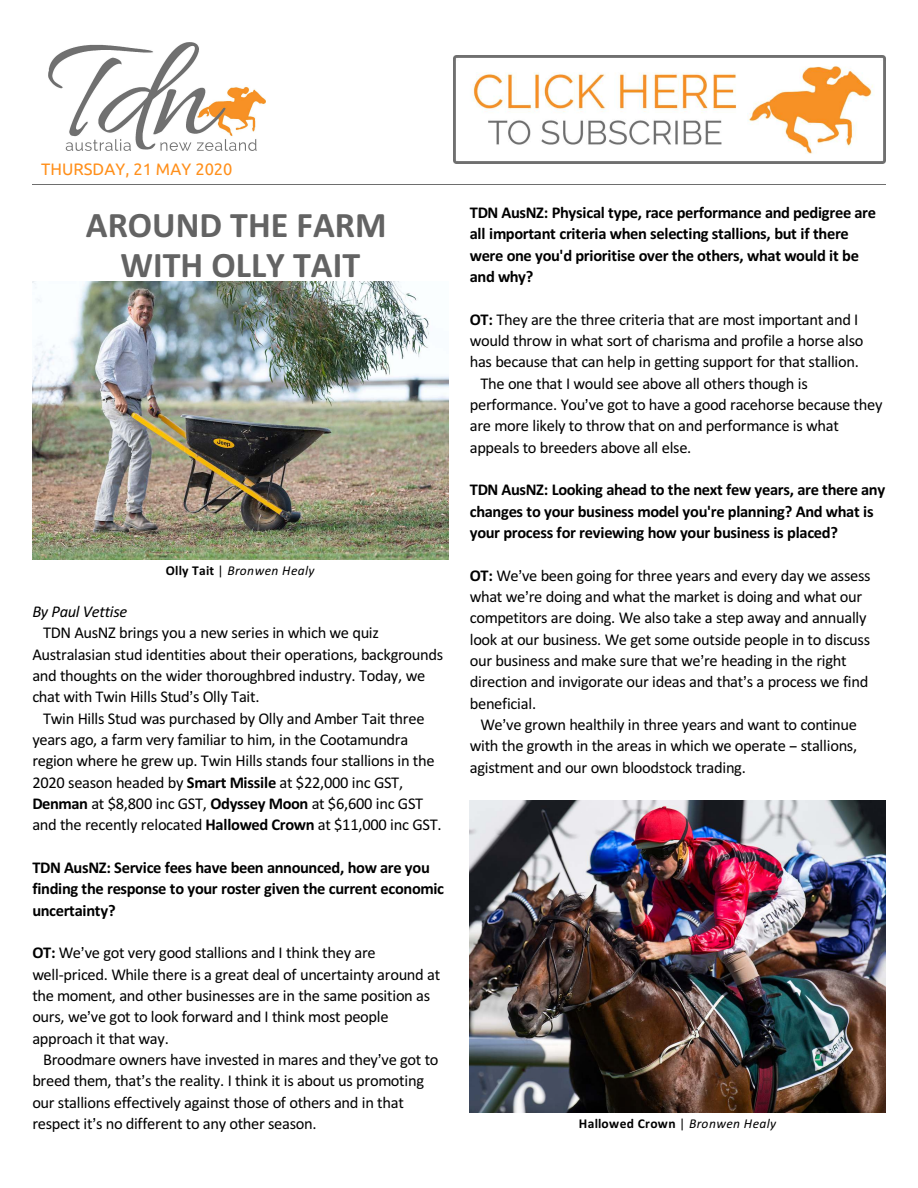
<style>
.page{position:relative;width:918px;height:1188px;background:#fff}
.page>*{position:absolute;margin:0;border:0;box-sizing:border-box;transform-origin:0 0}
.t1{font:700 36px/39.5px "Calibri";color:#636363;text-align:center}
.t2{font:16.5px/21.3px "Calibri";letter-spacing:-.02em;color:#000}
.t3{font:700 16.5px/21.3px "Calibri";letter-spacing:-.025em;color:#000}
.t4{font:16.5px "Ubuntu";color:#ff8f1a}
.t5{font:italic 16.5px "Calibri";letter-spacing:-.02em;color:#000}
.t6{font:700 13.5px "Calibri";letter-spacing:.025em;color:#000}
.t7{font:italic 13.5px "Calibri";letter-spacing:.03em;color:#000}
.s1{font-weight:700;font-style:normal}
.s2{font-style:normal}
.s3{font-weight:700}
.s4{font-weight:400}
.s5{font-weight:400;font-style:italic}
</style>
<div class="page">
<hr style="left:32px;top:184px;width:853px;height:1px;background:#6e6e6e">
<img style="left:49px;top:42px;width:217px;height:108px">
<img style="left:454px;top:56px;width:432px;height:108px">
<img style="left:32px;top:282px;width:416px;height:277px">
<img style="left:470px;top:800px;width:416px;height:312px">
<p class="t4" style="left:41px;top:162px;width:193px">THURSDAY, 21 MAY 2020</p>
<h1 class="t1" style="left:86px;top:209px;width:302px">AROUND THE FARM<br>WITH OLLY TAIT</h1>
<p class="t7" style="left:166px;top:565px;width:150px"><span class="s1">Olly Tait</span> <span class="s2">|</span> Bronwen Healy</p>
<p class="t5" style="left:32px;top:605px;width:97px">By Paul Vettise</p>
<p class="t2" style="left:32px;top:624px;width:412px;text-indent:11px">TDN AusNZ brings you a new series in which we quiz Australasian stud identities about their operations, backgrounds and thoughts on the wider thoroughbred industry. Today, we chat with Twin Hills Stud s Olly Tait.</p>
<p class="t2" style="left:32px;top:709px;width:411px;text-indent:11px">Twin Hills Stud was purchased by Olly and Amber Tait three years ago, a farm very familiar to him, in the Cootamundra region where he grew up. Twin Hills stands four stallions in the 2020 season headed by <span class="s3">Smart Missile</span> at $22,000 inc GST, <span class="s3">Denman</span> at $8,800 inc GST, <span class="s3">Odyssey Moon</span> at $6,600 inc GST and the recently relocated <span class="s3">Hallowed Crown</span> at $11,000 inc GST.</p>
<p class="t3" style="left:32px;top:858px;width:413px">TDN AusNZ: Service fees have been announced, how are you finding the response to your roster given the current economic uncertainty?</p>
<p class="t2" style="left:32px;top:944px;width:409px"><span class="s3">OT:</span> We ve got very good stallions and I think they are well-priced. While there is a great deal of uncertainty around at the moment, and other businesses are in the same position as ours, we ve got to look forward and I think most people approach it that way.</p>
<p class="t2" style="left:32px;top:1050px;width:408px;text-indent:11px">Broodmare owners have invested in mares and they ve got to breed them, that s the reality. I think it is about us promoting our stallions effectively against those of others and in that respect it s no different to any other season.</p>
<p class="t3" style="left:470px;top:203px;width:408px">TDN AusNZ: Physical type, race performance and pedigree are all important criteria when selecting stallions, but if there were one you'd prioritise over the others, what would it be and why?</p>
<p class="t2" style="left:470px;top:310px;width:390px"><span class="s3">OT:</span> They are the three criteria that are most important and I</p>
<p class="t2" style="left:470px;top:331px;width:395px">would throw in what sort of charisma and profile a horse also</p>
<p class="t2" style="left:470px;top:353px;width:391px">has because that can help in getting support for that stallion.</p>
<p class="t2" style="left:481px;top:374px;width:329px">The one that I would see above all others though is</p>
<p class="t2" style="left:470px;top:395px;width:414px">performance. You ve got to have a good racehorse because they</p>
<p class="t2" style="left:470px;top:417px;width:371px">are more likely to throw that on and performance is what</p>
<p class="t2" style="left:470px;top:438px;width:223px">appeals to breeders above all else.</p>
<p class="t3" style="left:470px;top:481px;width:417px">TDN AusNZ: Looking ahead to the next few years, are there any changes to your business model you're planning? And what is your process for reviewing how your business is placed?</p>
<p class="t2" style="left:470px;top:566px;width:402px"><span class="s3">OT:</span> We ve been going for three years and every day we assess what we re doing and what the market is doing and what our competitors are doing. We also take a step away and annually look at our business. We get some outside people in to discuss our business and make sure that we re heading in the right direction and invigorate our ideas and that s a process we find beneficial.</p>
<p class="t2" style="left:470px;top:715px;width:389px;text-align:justify;text-indent:11px">We ve grown healthily in three years and want to continue with the growth in the areas in which we operate stallions, agistment and our own bloodstock trading.</p>
<p class="t6" style="left:579px;top:1118px;width:199px">Hallowed Crown <span class="s4">|</span> <span class="s5">Bronwen Healy</span></p>
</div>
